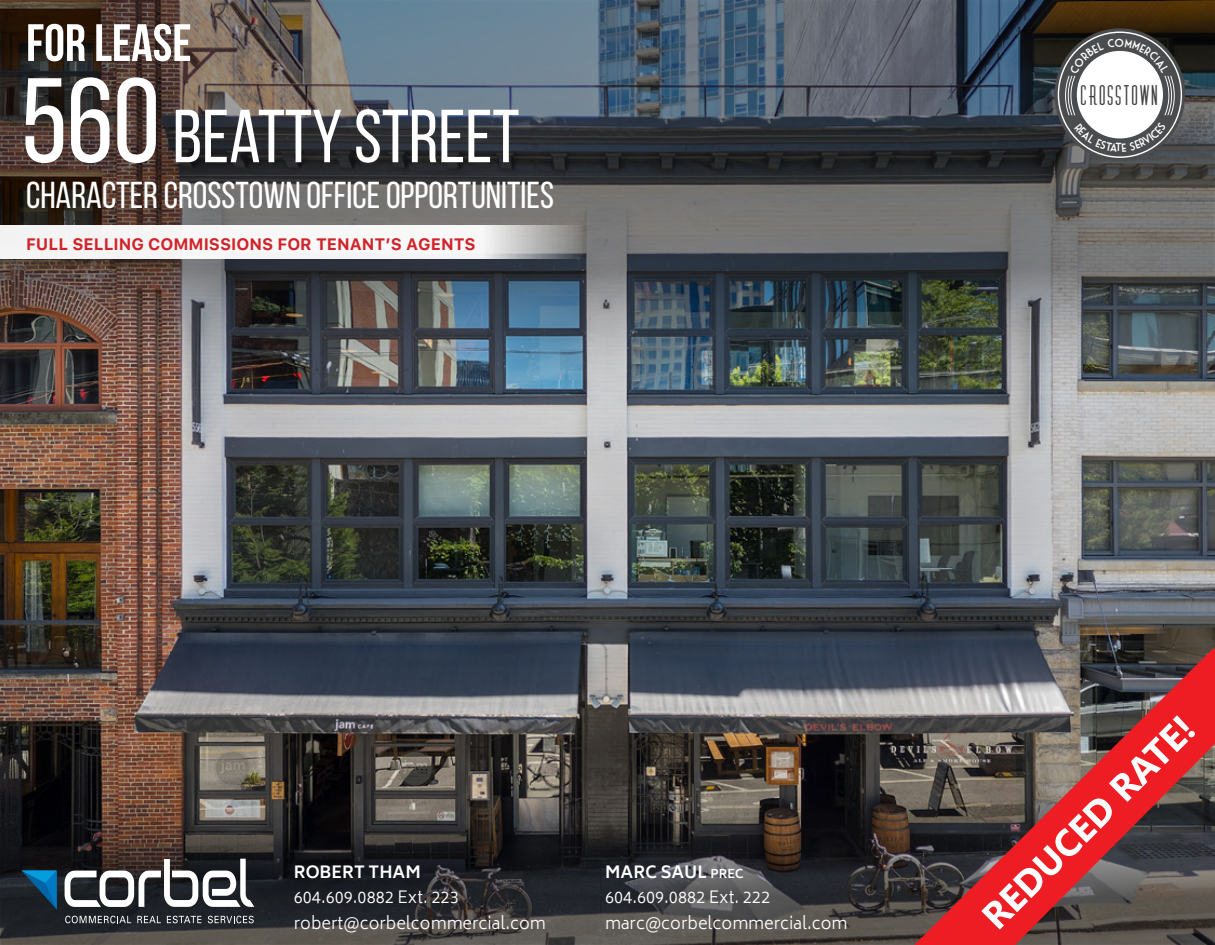
<style>
.page{position:relative;width:1215px;height:945px;background:#fff}
.page>*{position:absolute;margin:0;border:0;box-sizing:border-box;transform-origin:0 0}
.t1{font:75px "Bebas Neue";color:#fff}
.t2{font:700 52.5px "Bebas Neue";color:#fff}
.t3{font:37.5px "Bebas Neue";color:#fff}
.t4{font:700 37.5px "Segoe UI";color:#fff}
.t5{font:24.9px "Diner Fatt";letter-spacing:.1em;color:#3e3e3f}
.t6{font:300 16.5px "Biryani";color:#fff}
.t7{font:700 16.5px "Galvji";color:#d1232a}
.t8{font:700 16.5px "Biryani";color:#fff}
.s1{font-size:120px}
.s2{font-size:12px}
</style>
<div class="page">
<img style="left:0;top:405px;width:1215px;height:357px">
<img style="left:0;top:0;width:1215px;height:405px">
<svg style="left:0;top:762px;width:914px;height:183px;background:#3a3634"></svg>
<svg style="left:22px;top:871px;width:35px;height:38px"></svg>
<svg style="left:65px;top:859px;width:189px;height:48px"></svg>
<svg style="left:65px;top:916px;width:66px;height:7px"></svg>
<svg style="left:137px;top:916px;width:24px;height:7px"></svg>
<svg style="left:167px;top:916px;width:35px;height:7px"></svg>
<svg style="left:208px;top:916px;width:46px;height:7px"></svg>
<svg style="left:914px;top:648px;width:301px;height:297px;background:#814647"></svg>
<svg style="left:0;top:225px;width:582px;height:34px;fill:#f6f5f5"></svg>
<svg style="left:1055px;top:27px;width:130px;height:135px"></svg>
<p class="t2" style="left:26px;top:14px;width:167px">FOR LEASE</p>
<p class="t1" style="left:22px;top:96px;width:499px"><span class="s1">560</span> BEATTY STREET</p>
<p class="t5" style="left:1081px;top:82px;width:78px">DSPTTUPXO</p>
<p class="t3" style="left:26px;top:174px;width:529px">CHARACTER CROSSTOWN OFFICE OPPORTUNITIES</p>
<p class="t7" style="left:26px;top:234px;width:451px">FULL SELLING COMMISSIONS FOR TENANT’S AGENTS</p>
<p class="t8" style="left:294px;top:862px;width:129px">ROBERT THAM</p>
<p class="t6" style="left:294px;top:888px;width:166px">604.609.0882 Ext. 223</p>
<p class="t6" style="left:294px;top:913px;width:254px">robert@corbelcommercial.com</p>
<p class="t8" style="left:605px;top:862px;width:140px">MARC SAUL <span class="s2">PREC</span></p>
<p class="t6" style="left:605px;top:888px;width:166px">604.609.0882 Ext. 222</p>
<p class="t6" style="left:605px;top:913px;width:244px">marc@corbelcommercial.com</p>
<p class="t4" style="left:963px;top:897px;width:284px;rotate:-45deg">REDUCED RATE!</p>
</div>
